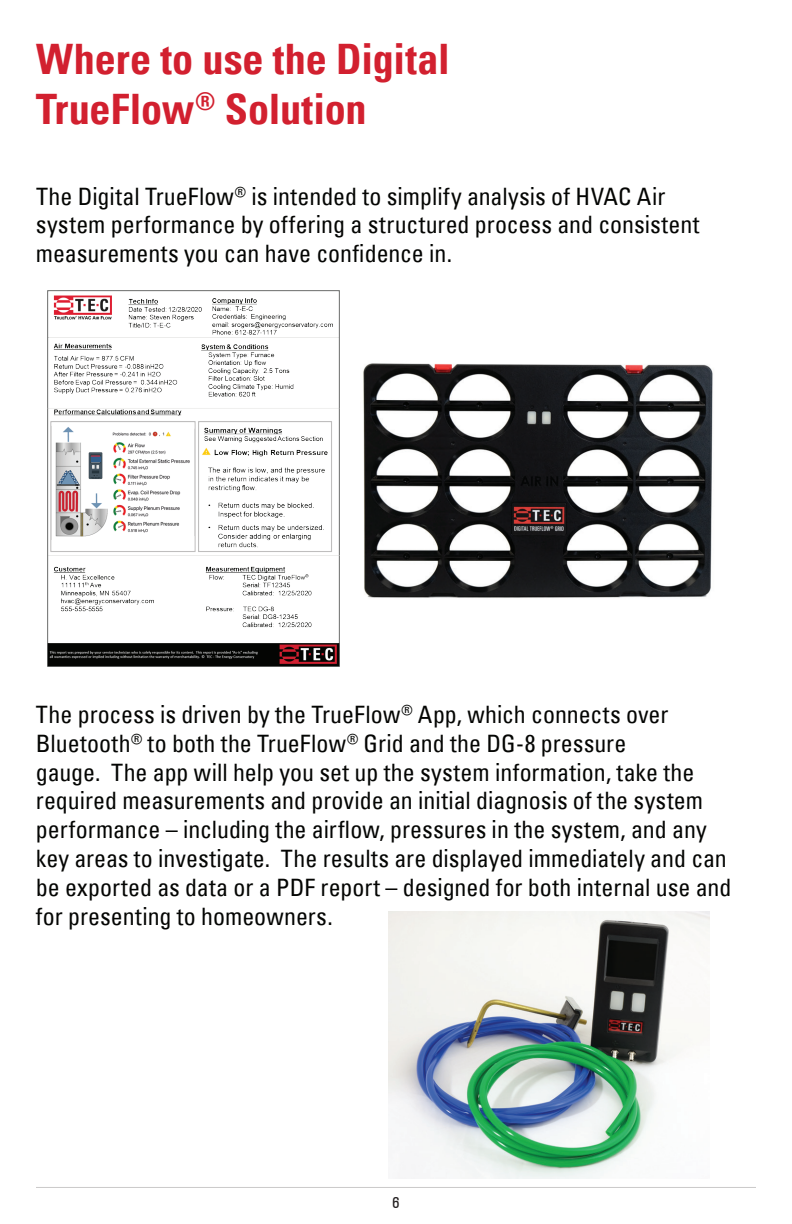
<style>
.page{position:relative;width:792px;height:1224px;background:#fff}
.page>*{position:absolute;margin:0;border:0;box-sizing:border-box;transform-origin:0 0}
.t1{font:700 condensed 42px/50.4px "Univers";color:#d2202f}
.t2{font:condensed 24px/28.8px "Univers";color:#040503}
.t3{font:500 condensed 16px "Univers";color:#231f20}
</style>
<div class="page">
<hr style="left:36px;top:1187px;width:720px;height:1px;background:#231f20">
<img style="left:48px;top:291px;width:292px;height:376px">
<img style="left:363px;top:363px;width:350px;height:235px">
<img style="left:388px;top:912px;width:321px;height:266px">
<h1 class="t1" style="left:36px;top:34px;width:415px">Where to use the Digital<br>TrueFlow<sup>®</sup> Solution</h1>
<p class="t2" style="left:36px;top:181px;width:665px">The Digital TrueFlow<sup>®</sup> is intended to simplify analysis of HVAC Air system performance by offering a structured process and consistent measurements you can have confidence in.</p>
<p class="t2" style="left:36px;top:700px;width:697px">The process is driven by the TrueFlow<sup>®</sup> App, which connects over Bluetooth<sup>®</sup> to both the TrueFlow<sup>®</sup> Grid and the DG-8 pressure<br>gauge. The app will help you set up the system information, take the required measurements and provide an initial diagnosis of the system performance – including the airflow, pressures in the system, and any key areas to investigate. The results are displayed immediately and can be exported as data or a PDF report – designed for both internal use and for presenting to homeowners.</p>
<p class="t3" style="left:392px;top:1193px;width:9px">6</p>
</div>
